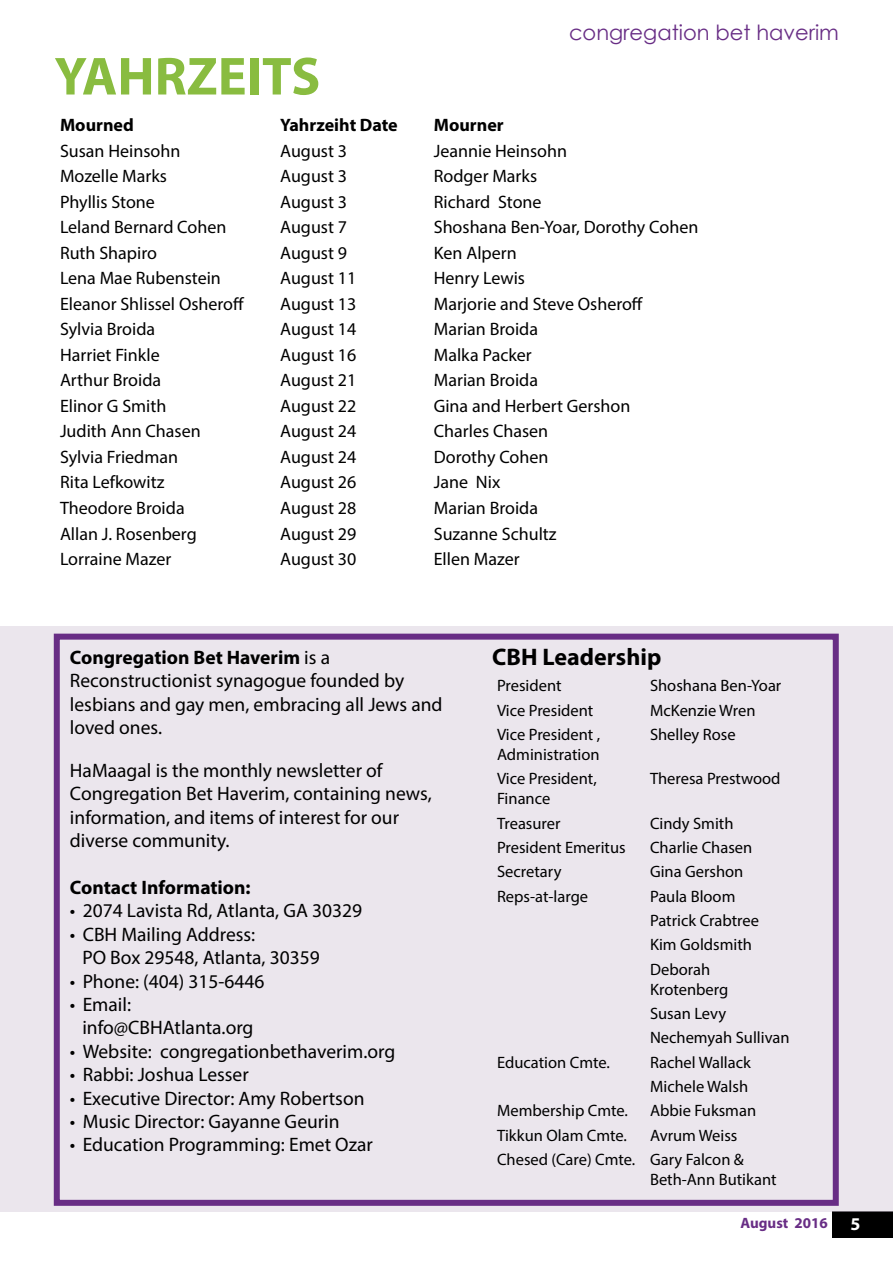
<style>
.page{position:relative;width:893px;height:1263px;background:#fff}
.page>*{position:absolute;margin:0;border:0;box-sizing:border-box;transform-origin:0 0}
.t1{font:700 54px "Myriad Pro";color:#89bc40}
.t2{font:700 24px "Myriad Pro";color:#000}
.t3{font:21px "Century Gothic";color:#682d85}
.t4{font:19.5px/23.4px "Myriad Pro";color:#000}
.t5{font:700 19.5px "Myriad Pro";color:#000}
.t6{font:18px "Myriad Pro";color:#000}
.t7{font:700 18px "Myriad Pro";color:#000}
.t8{font:700 18px "Myriad Pro";color:#fff}
.t9{font:16.5px/24.3px "Myriad Pro";color:#000}
.t10{font:700 15px "Myriad Pro";color:#682d85}
.s1{font-weight:700}
</style>
<div class="page">
<div style="left:833px;top:1211px;width:60px;height:27px;background:#000"></div>
<div style="left:0;top:626px;width:893px;height:585px;background:#ebe6ed"></div>
<div style="left:54px;top:634px;width:785px;height:572px;border:6px solid #682d85"></div>
<h1 class="t1" style="left:54px;top:41px;width:267px">YAHRZEITS</h1>
<p class="t3" style="left:569px;top:17px;width:271px">congregation bet haverim</p>
<p class="t7" style="left:60px;top:114px;width:75px">Mourned</p>
<p class="t7" style="left:280px;top:114px;width:119px">Yahrzeiht Date</p>
<p class="t7" style="left:434px;top:114px;width:71px">Mourner</p>
<p class="t6" style="left:60px;top:140px;width:122px">Susan Heinsohn</p>
<p class="t6" style="left:280px;top:140px;width:68px">August 3</p>
<p class="t6" style="left:434px;top:140px;width:135px">Jeannie Heinsohn</p>
<p class="t6" style="left:60px;top:165px;width:109px">Mozelle Marks</p>
<p class="t6" style="left:280px;top:165px;width:68px">August 3</p>
<p class="t6" style="left:434px;top:165px;width:105px">Rodger Marks</p>
<p class="t6" style="left:60px;top:191px;width:96px">Phyllis Stone</p>
<p class="t6" style="left:280px;top:191px;width:68px">August 3</p>
<p class="t6" style="left:434px;top:191px;width:109px">Richard Stone</p>
<p class="t6" style="left:60px;top:216px;width:168px">Leland Bernard Cohen</p>
<p class="t6" style="left:280px;top:216px;width:68px">August 7</p>
<p class="t6" style="left:434px;top:216px;width:266px">Shoshana Ben-Yoar, Dorothy Cohen</p>
<p class="t6" style="left:60px;top:242px;width:98px">Ruth Shapiro</p>
<p class="t6" style="left:280px;top:242px;width:68px">August 9</p>
<p class="t6" style="left:434px;top:242px;width:84px">Ken Alpern</p>
<p class="t6" style="left:60px;top:267px;width:162px">Lena Mae Rubenstein</p>
<p class="t6" style="left:280px;top:267px;width:78px">August 11</p>
<p class="t6" style="left:434px;top:267px;width:93px">Henry Lewis</p>
<p class="t6" style="left:60px;top:293px;width:186px">Eleanor Shlissel Osheroff</p>
<p class="t6" style="left:280px;top:293px;width:78px">August 13</p>
<p class="t6" style="left:434px;top:293px;width:211px">Marjorie and Steve Osheroff</p>
<p class="t6" style="left:60px;top:318px;width:97px">Sylvia Broida</p>
<p class="t6" style="left:280px;top:318px;width:78px">August 14</p>
<p class="t6" style="left:434px;top:318px;width:106px">Marian Broida</p>
<p class="t6" style="left:60px;top:344px;width:101px">Harriet Finkle</p>
<p class="t6" style="left:280px;top:344px;width:78px">August 16</p>
<p class="t6" style="left:434px;top:344px;width:99px">Malka Packer</p>
<p class="t6" style="left:60px;top:369px;width:103px">Arthur Broida</p>
<p class="t6" style="left:280px;top:369px;width:78px">August 21</p>
<p class="t6" style="left:434px;top:369px;width:106px">Marian Broida</p>
<p class="t6" style="left:60px;top:395px;width:108px">Elinor G Smith</p>
<p class="t6" style="left:280px;top:395px;width:78px">August 22</p>
<p class="t6" style="left:434px;top:395px;width:198px">Gina and Herbert Gershon</p>
<p class="t6" style="left:60px;top:420px;width:142px">Judith Ann Chasen</p>
<p class="t6" style="left:280px;top:420px;width:78px">August 24</p>
<p class="t6" style="left:434px;top:420px;width:116px">Charles Chasen</p>
<p class="t6" style="left:60px;top:446px;width:120px">Sylvia Friedman</p>
<p class="t6" style="left:280px;top:446px;width:78px">August 24</p>
<p class="t6" style="left:434px;top:446px;width:116px">Dorothy Cohen</p>
<p class="t6" style="left:60px;top:471px;width:106px">Rita Lefkowitz</p>
<p class="t6" style="left:280px;top:471px;width:78px">August 26</p>
<p class="t6" style="left:434px;top:471px;width:68px">Jane Nix</p>
<p class="t6" style="left:60px;top:497px;width:126px">Theodore Broida</p>
<p class="t6" style="left:280px;top:497px;width:78px">August 28</p>
<p class="t6" style="left:434px;top:497px;width:106px">Marian Broida</p>
<p class="t6" style="left:60px;top:522px;width:138px">Allan J. Rosenberg</p>
<p class="t6" style="left:280px;top:522px;width:78px">August 29</p>
<p class="t6" style="left:434px;top:522px;width:124px">Suzanne Schultz</p>
<p class="t6" style="left:60px;top:548px;width:113px">Lorraine Mazer</p>
<p class="t6" style="left:280px;top:548px;width:78px">August 30</p>
<p class="t6" style="left:434px;top:548px;width:87px">Ellen Mazer</p>
<p class="t4" style="left:70px;top:645px;width:374px"><span class="s1">Congregation Bet Haverim</span> is a<br>Reconstructionist synagogue founded by lesbians and gay men, embracing all Jews and loved ones.</p>
<p class="t4" style="left:70px;top:758px;width:363px">HaMaagal is the monthly newsletter of Congregation Bet Haverim, containing news, information, and items of interest for our diverse community.</p>
<p class="t5" style="left:70px;top:875px;width:182px">Contact Information:</p>
<p class="t4" style="left:70px;top:899px;width:294px">• 2074 Lavista Rd, Atlanta, GA 30329</p>
<p class="t4" style="left:82px;top:922px;width:239px;text-indent:-12px">• CBH Mailing Address:<br>PO Box 29548, Atlanta, 30359</p>
<p class="t4" style="left:70px;top:969px;width:196px">• Phone: (404) 315-6446</p>
<p class="t4" style="left:82px;top:992px;width:173px;text-indent:-12px">• Email: info@CBHAtlanta.org</p>
<p class="t4" style="left:70px;top:1039px;width:327px">• Website: congregationbethaverim.org</p>
<p class="t4" style="left:70px;top:1063px;width:180px">• Rabbi: Joshua Lesser</p>
<p class="t4" style="left:70px;top:1086px;width:296px">• Executive Director: Amy Robertson</p>
<p class="t4" style="left:70px;top:1109px;width:271px">• Music Director: Gayanne Geurin</p>
<p class="t4" style="left:70px;top:1133px;width:304px">• Education Programming: Emet Ozar</p>
<h2 class="t2" style="left:492px;top:642px;width:171px">CBH Leadership</h2>
<p class="t9" style="left:497px;top:673px;width:66px">President</p>
<p class="t9" style="left:650px;top:673px;width:133px">Shoshana Ben-Yoar</p>
<p class="t9" style="left:497px;top:698px;width:98px">Vice President</p>
<p class="t9" style="left:650px;top:698px;width:107px">McKenzie Wren</p>
<p class="t9" style="left:497px;top:724px;width:105px;line-height:19.8px">Vice President ,<br>Administration</p>
<p class="t9" style="left:650px;top:722px;width:87px">Shelley Rose</p>
<p class="t9" style="left:497px;top:769px;width:101px;line-height:19.8px">Vice President,<br>Finance</p>
<p class="t9" style="left:650px;top:766px;width:132px">Theresa Prestwood</p>
<p class="t9" style="left:497px;top:810px;width:65px">Treasurer</p>
<p class="t9" style="left:650px;top:810px;width:85px">Cindy Smith</p>
<p class="t9" style="left:497px;top:835px;width:130px">President Emeritus</p>
<p class="t9" style="left:650px;top:835px;width:104px">Charlie Chasen</p>
<p class="t9" style="left:497px;top:859px;width:66px">Secretary</p>
<p class="t9" style="left:650px;top:859px;width:95px">Gina Gershon</p>
<p class="t9" style="left:497px;top:884px;width:93px">Reps-at-large</p>
<p class="t9" style="left:650px;top:884px;width:111px">Paula Bloom<br>Patrick Crabtree<br>Kim Goldsmith<br>Deborah</p>
<p class="t9" style="left:650px;top:976px;width:141px">Krotenberg<br>Susan Levy<br>Nechemyah Sullivan</p>
<p class="t9" style="left:497px;top:1050px;width:114px">Education Cmte.</p>
<p class="t9" style="left:650px;top:1050px;width:102px">Rachel Wallack<br>Michele Walsh</p>
<p class="t9" style="left:497px;top:1098px;width:132px">Membership Cmte.</p>
<p class="t9" style="left:650px;top:1098px;width:108px">Abbie Fuksman</p>
<p class="t9" style="left:497px;top:1123px;width:131px">Tikkun Olam Cmte.</p>
<p class="t9" style="left:497px;top:1123px;width:248px;text-indent:153px">Avrum Weiss<br>Chesed (Care) Cmte. Gary Falcon &amp;</p>
<p class="t9" style="left:650px;top:1167px;width:128px">Beth-Ann Butikant</p>
<p class="t10" style="left:740px;top:1213px;width:89px">August 2016</p>
<p class="t8" style="left:850px;top:1212px;width:11px">5</p>
</div>
